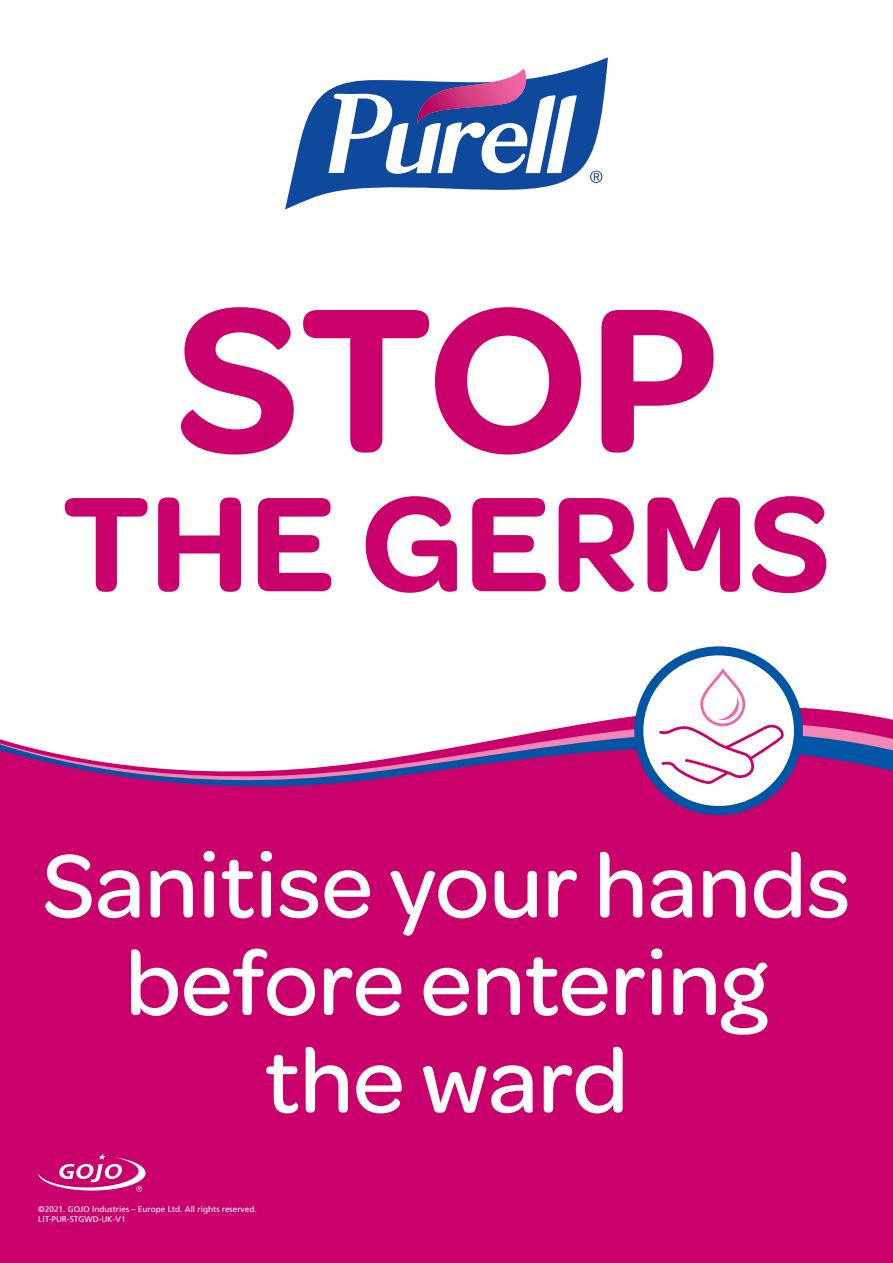
<style>
.page{position:relative;width:893px;height:1263px;background:#fff}
.page>*{position:absolute;margin:0;border:0;box-sizing:border-box;transform-origin:0 0}
.t1{font:600 219px "Omnes";color:#ca016c}
.t2{font:600 144px "Omnes";color:#ca016c}
.t3{font:500 95.25px/97.5px "Omnes";color:#fff;text-align:center}
.t4{font:8.25px "Frutiger LT Std";color:#fff}
</style>
<div class="page">
<svg style="left:560px;top:707px;width:333px;height:21px"></svg>
<div style="left:0;top:728px;width:893px;height:535px;background:#ca016c"></div>
<svg style="left:639px;top:651px;width:159px;height:159px"></svg>
<div style="left:634px;top:646px;width:169px;height:169px;border:9px solid #0155a5;border-radius:50%"></div>
<svg style="left:702px;top:671px;width:42px;height:54px"></svg>
<div style="left:700px;top:669px;width:45px;height:57px;border:3px solid #f166a7;border-radius:21px"></div>
<svg style="left:659px;top:696px;width:125px;height:88px"></svg>
<svg style="left:285px;top:57px;width:323px;height:153px"></svg>
<svg style="left:328px;top:69px;width:249px;height:105px"></svg>
<img style="left:418px;top:69px;width:108px;height:55px">
<img style="left:418px;top:79px;width:108px;height:43px">
<svg style="left:590px;top:171px;width:12px;height:12px"></svg>
<svg style="left:38px;top:1153px;width:108px;height:38px"></svg>
<p class="t1" style="left:175px;top:222px;width:544px">STOP</p>
<p class="t2" style="left:63px;top:440px;width:769px">THE GERMS</p>
<p class="t3" style="left:42px;top:831px;width:810px">Sanitise your hands before entering<br>the ward</p>
<p class="t4" style="left:38px;top:1204px;width:220px">©2021. GOJO Industries – Europe Ltd. All rights reserved.</p>
<p class="t4" style="left:38px;top:1214px;width:89px">LIT-PUR-STGWD-UK-V1</p>
</div>
